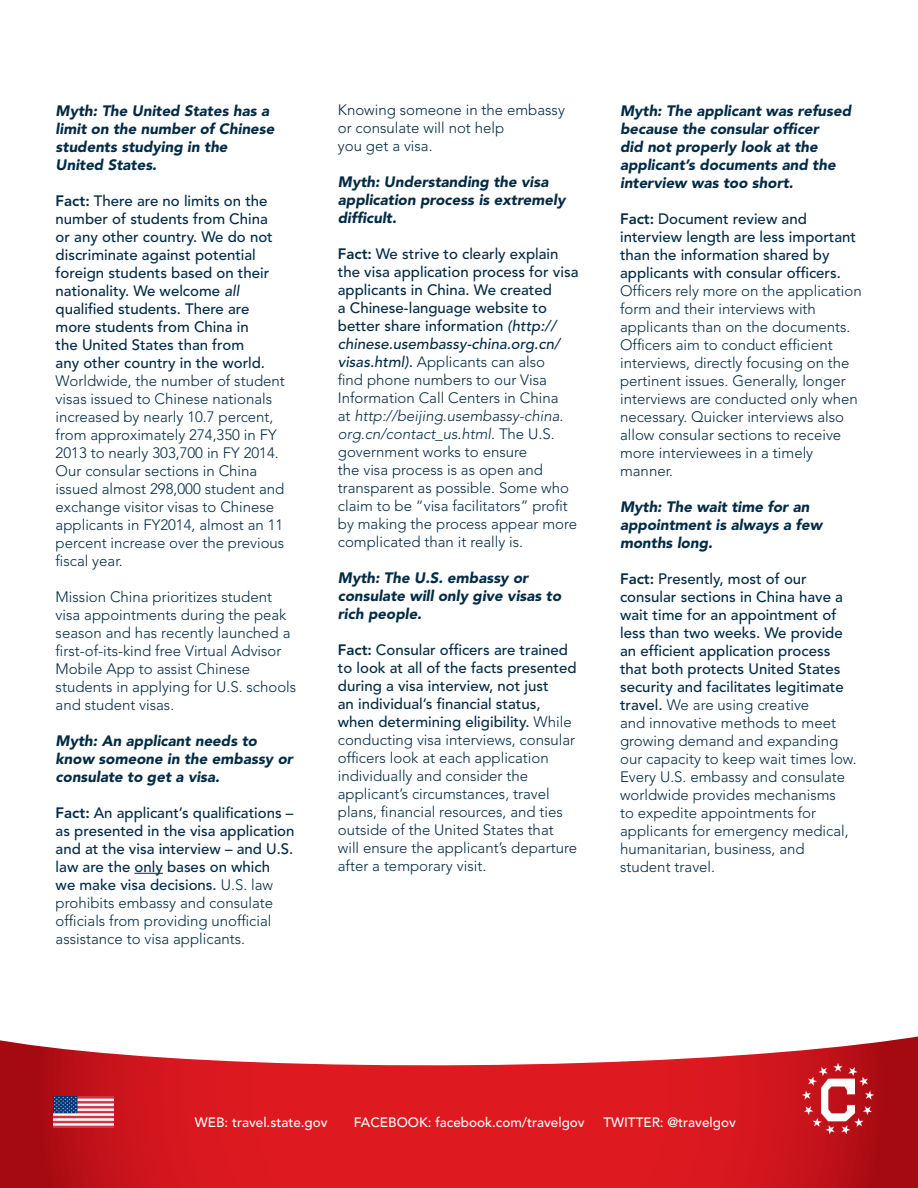
<style>
.page{position:relative;width:918px;height:1188px;background:#fff}
.page>*{position:absolute;margin:0;border:0;box-sizing:border-box;transform-origin:0 0}
.t1{font:300 15px/18px "Avenir";color:#032b45}
.t2{font:italic 900 15px/18px "Avenir";color:#032b45}
.t3{font:500 15px/18px "Avenir";color:#032b45}
.t4{font:500 13.5px "Avenir";color:#fff}
.s1{font-weight:800}
.s2{font-weight:500}
.s3{font-weight:500;font-style:italic}
.s4{font-weight:300}
.s5{font-style:italic}
</style>
<div class="page">
<svg style="left:0;top:1067px;width:918px;height:121px;background:#d1151d"></svg>
<img style="left:53px;top:1096px;width:60px;height:32px">
<svg style="left:0;top:1036px;width:918px;height:31px"></svg>
<img style="left:803px;top:1062px;width:70px;height:72px">
<svg style="left:135px;top:873px;width:28px;height:1px"></svg>
<p class="t2" style="left:56px;top:102px;width:220px">Myth: The United States has a limit on the number of Chinese students studying in the<br>United States.</p>
<p class="t1" style="left:56px;top:192px;width:231px"><span class="s1">Fact:</span> <span class="s2">There are no limits on the number of students from China or any other country. We do not discriminate against potential foreign students based on their nationality. We welcome</span> <span class="s3">all </span><span class="s2">qualified students. There are more students from China in<br>the United States than from<br>any other country in the world.<br></span>Worldwide, the number of student visas issued to Chinese nationals increased by nearly 10.7 percent, from approximately 274,350 in FY<br>2013 to nearly 303,700 in FY 2014.<br>Our consular sections in China issued almost 298,000 student and exchange visitor visas to Chinese applicants in FY2014, almost an 11 percent increase over the previous fiscal year.</p>
<p class="t1" style="left:56px;top:588px;width:242px">Mission China prioritizes student visa appointments during the peak season and has recently launched a first-of-its-kind free Virtual Advisor<br>Mobile App to assist Chinese students in applying for U.S. schools and student visas.</p>
<p class="t2" style="left:56px;top:732px;width:239px">Myth: An applicant needs to know someone in the embassy or consulate to get a visa.</p>
<p class="t3" style="left:56px;top:804px;width:240px"><span class="s1">Fact:</span> An applicant’s qualifications – as presented in the visa application and at the visa interview – and U.S. law are the only bases on which<br>we make visa decisions. <span class="s4">U.S. law prohibits embassy and consulate officials from providing unofficial assistance to visa applicants.</span></p>
<p class="t1" style="left:338px;top:101px;width:229px">Knowing someone in the embassy or consulate will not help<br>you get a visa.</p>
<p class="t2" style="left:338px;top:173px;width:229px">Myth: Understanding the visa application process is extremely difficult.</p>
<p class="t1" style="left:338px;top:245px;width:242px"><span class="s1">Fact:</span> <span class="s2">We strive to clearly explain the visa application process for visa applicants in China. We created<br>a Chinese-language website to better share information</span> <span class="s3">(http:// chinese.usembassy-china.org.cn/ visas.html).</span> Applicants can also<br>find phone numbers to our Visa Information Call Centers in China<br>at <span class="s5">http://beijing.usembassy-china. org.cn/contact_us.html.</span> The U.S. government works to ensure<br>the visa process is as open and transparent as possible. Some who claim to be “visa facilitators” profit by making the process appear more complicated than it really is.</p>
<p class="t2" style="left:338px;top:569px;width:225px">Myth: The U.S. embassy or consulate will only give visas to rich people.</p>
<p class="t1" style="left:338px;top:641px;width:241px"><span class="s1">Fact:</span> <span class="s2">Consular officers are trained to look at all of the facts presented during a visa interview, not just<br>an individual’s financial status, when determining eligibility.</span> While conducting visa interviews, consular officers look at each application individually and consider the applicant’s circumstances, travel plans, financial resources, and ties outside of the United States that will ensure the applicant’s departure after a temporary visit.</p>
<p class="t2" style="left:620px;top:102px;width:233px">Myth: The applicant was refused because the consular officer<br>did not properly look at the applicant’s documents and the interview was too short.</p>
<p class="t1" style="left:620px;top:210px;width:243px"><span class="s1">Fact:</span> <span class="s2">Document review and interview length are less important than the information shared by applicants with consular officers.<br></span>Officers rely more on the application form and their interviews with applicants than on the documents.<br>Officers aim to conduct efficient interviews, directly focusing on the pertinent issues. Generally, longer interviews are conducted only when necessary. Quicker interviews also allow consular sections to receive more interviewees in a timely manner.</p>
<p class="t2" style="left:620px;top:498px;width:204px">Myth: The wait time for an appointment is always a few months long.</p>
<p class="t1" style="left:620px;top:570px;width:238px"><span class="s1">Fact:</span> <span class="s2">Presently, most of our consular sections in China have a wait time for an appointment of less than two weeks. We provide an efficient application process that both protects United States security and facilitates legitimate travel.</span> We are using creative<br>and innovative methods to meet growing demand and expanding our capacity to keep wait times low.<br>Every U.S. embassy and consulate worldwide provides mechanisms<br>to expedite appointments for applicants for emergency medical, humanitarian, business, and student travel.</p>
<p class="t4" style="left:195px;top:1114px;width:134px">WEB: travel.state.gov</p>
<p class="t4" style="left:354px;top:1114px;width:232px">FACEBOOK: facebook.com/travelgov</p>
<p class="t4" style="left:604px;top:1114px;width:134px">TWITTER: @travelgov</p>
</div>
